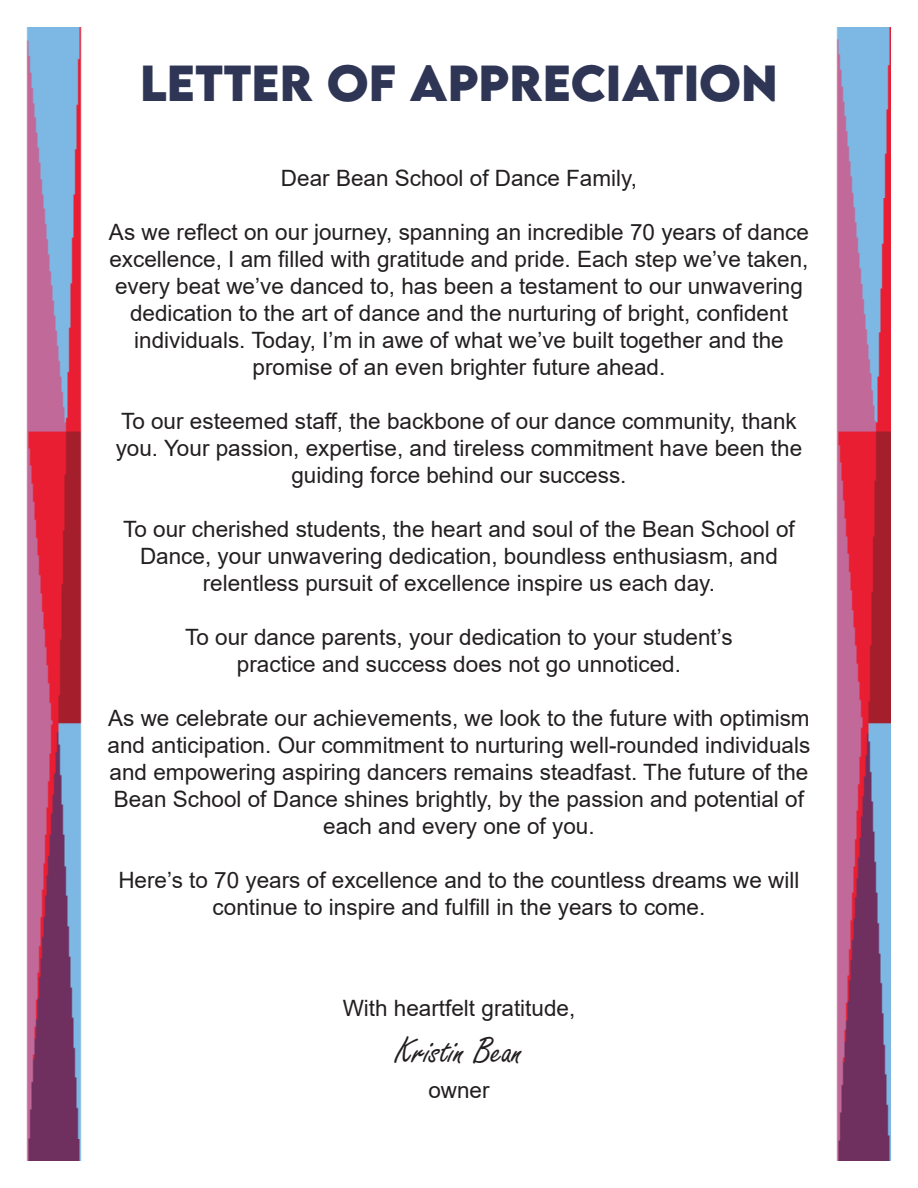
<style>
.page{position:relative;width:918px;height:1188px;background:#fff}
.page>*{position:absolute;margin:0;border:0;box-sizing:border-box;transform-origin:0 0}
.t1{font:700 45px "LEMONMILK";color:#2e3555}
.t2{font:39px "Freestyle Script";color:#231f20}
.t3{font:22.5px/27px "Arial";color:#231f20;text-align:center}
</style>
<div class="page">
<img style="left:26px;top:28px;width:865px;height:1132px">
<p class="t1" style="left:140px;top:52px;width:640px">LETTER OF APPRECIATION</p>
<p class="t3" style="left:281px;top:164px;width:358px">Dear Bean School of Dance Family,</p>
<p class="t3" style="left:109px;top:218px;width:701px">As we reflect on our journey, spanning an incredible 70 years of dance excellence, I am filled with gratitude and pride. Each step we’ve taken, every beat we’ve danced to, has been a testament to our unwavering dedication to the art of dance and the nurturing of bright, confident</p>
<p class="t3" style="left:134px;top:326px;width:651px">individuals. Today, I’m in awe of what we’ve built together and the promise of an even brighter future ahead.</p>
<p class="t3" style="left:116px;top:407px;width:688px">To our esteemed staff, the backbone of our dance community, thank you. Your passion, expertise, and tireless commitment have been the guiding force behind our success.</p>
<p class="t3" style="left:123px;top:515px;width:673px">To our cherished students, the heart and soul of the Bean School of<br>Dance, your unwavering dedication, boundless enthusiasm, and</p>
<p class="t3" style="left:203px;top:569px;width:514px">relentless pursuit of excellence inspire us each day.</p>
<p class="t3" style="left:185px;top:623px;width:549px">To our dance parents, your dedication to your student’s</p>
<p class="t3" style="left:237px;top:650px;width:445px">practice and success does not go unnoticed.</p>
<p class="t3" style="left:108px;top:704px;width:704px">As we celebrate our achievements, we look to the future with optimism and anticipation. Our commitment to nurturing well-rounded individuals and empowering aspiring dancers remains steadfast. The future of the Bean School of Dance shines brightly, by the passion and potential of each and every one of you.</p>
<p class="t3" style="left:118px;top:866px;width:683px">Here’s to 70 years of excellence and to the countless dreams we will continue to inspire and fulfill in the years to come.</p>
<p class="t3" style="left:343px;top:994px;width:234px">With heartfelt gratitude,</p>
<p class="t2" style="left:395px;top:1029px;width:129px">Kristin Bean</p>
<p class="t3" style="left:428px;top:1077px;width:63px">owner</p>
</div>
